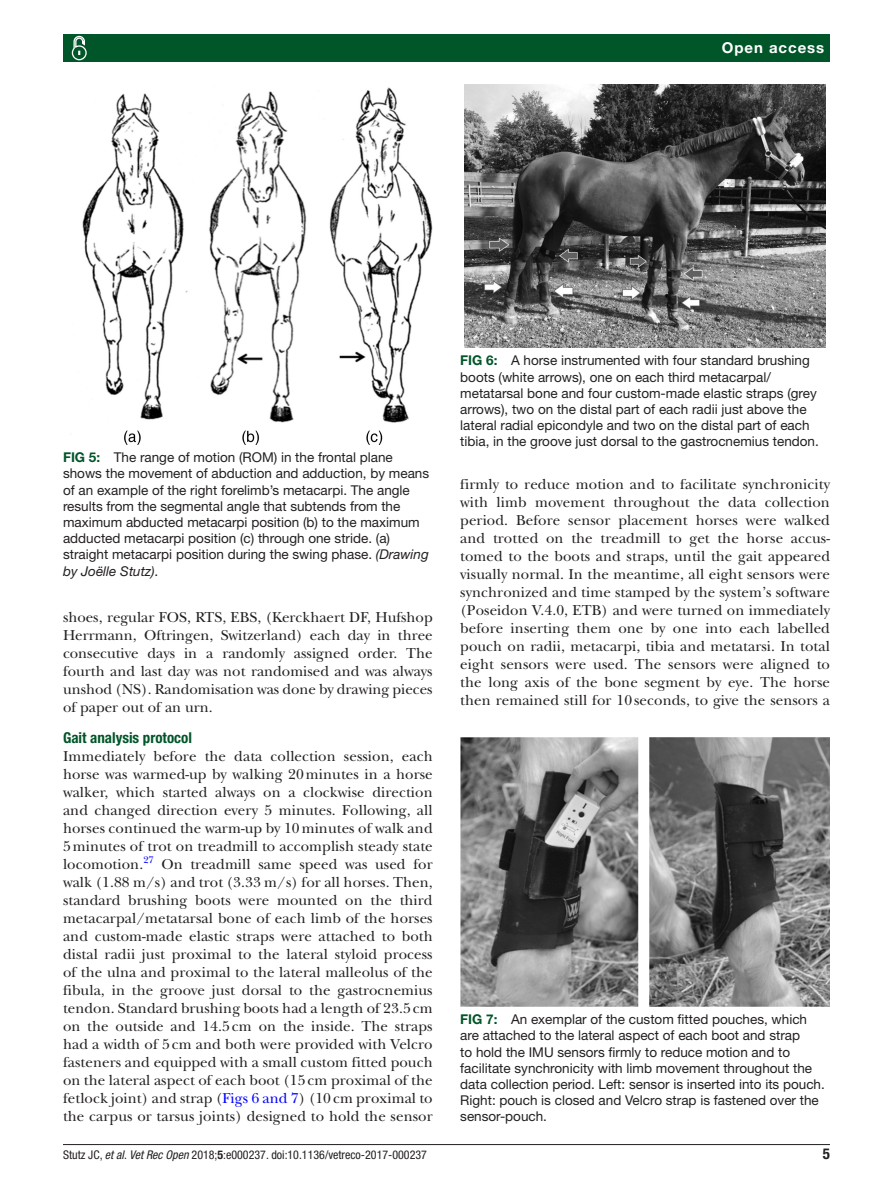
<style>
.page{position:relative;width:893px;height:1191px;background:#fff}
.page>*{position:absolute;margin:0;border:0;box-sizing:border-box;transform-origin:0 0}
.t1{font:15px/18px "New Baskerville";letter-spacing:.005em;color:#231f20;text-align:justify}
.t2{font:700 condensed 15px "Helvetica Neue LT Std";color:#005529}
.t3{font:700 15px "Helvetica Neue LT Std";letter-spacing:.065em;color:#fff}
.t4{font:700 condensed 15px "Helvetica Neue LT Std";color:#231f20}
.t5{font:13.5px/16.2px "Helvetica Neue LT Std";color:#231f20}
.t6{font:condensed 12px "Helvetica Neue LT Std";color:#231f20}
.t7{font:9.9px "New Baskerville";color:#00f}
.s1{font-weight:700;color:#005529}
.s2{font-style:italic}
.s3{color:#00f}
.s4{font-weight:700}
</style>
<div class="page">
<div style="left:63px;top:34px;width:767px;height:27px;background:#005529"></div>
<hr style="left:63px;top:1144px;width:767px;height:1px;background:#231f20">
<svg style="left:71px;top:35px;width:16px;height:26px"></svg>
<img style="left:464px;top:85px;width:362px;height:263px">
<img style="left:460px;top:737px;width:370px;height:269px">
<img style="left:82px;top:87px;width:351px;height:357px">
<p class="t3" style="left:722px;top:39px;width:104px">Open access</p>
<p class="t5" style="left:63px;top:449px;width:368px"><span class="s1">FIG 5:</span> The range of motion (ROM) in the frontal plane shows the movement of abduction and adduction, by means of an example of the right forelimb’s metacarpi. The angle results from the segmental angle that subtends from the maximum abducted metacarpi position (b) to the maximum adducted metacarpi position (c) through one stride. (a) straight metacarpi position during the swing phase. <span class="s2">(Drawing by Joëlle Stutz)</span>.</p>
<p class="t1" style="left:63px;top:608px;width:371px">shoes, regular FOS, RTS, EBS, (Kerckhaert DF, Hufshop Herrmann, Oftringen, Switzerland) each day in three consecutive days in a randomly assigned order. The fourth and last day was not randomised and was always unshod (NS). Randomisation was done by drawing pieces of paper out of an urn.</p>
<p class="t2" style="left:63px;top:729px;width:130px">Gait analysis protocol</p>
<p class="t1" style="left:63px;top:747px;width:371px">Immediately before the data collection session, each horse was warmed-up by walking 20minutes in a horse walker, which started always on a clockwise direction and changed direction every 5 minutes. Following, all horses continued the warm-up by 10minutes of walk and 5minutes of trot on treadmill to accomplish steady state locomotion.</p>
<p class="t7" style="left:143px;top:853px;width:12px">27</p>
<p class="t1" style="left:63px;top:855px;width:371px;text-indent:98px">On treadmill same speed was used for walk (1.88 m/s) and trot (3.33 m/s) for all horses. Then, standard brushing boots were mounted on the third metacarpal/metatarsal bone of each limb of the horses and custom-made elastic straps were attached to both distal radii just proximal to the lateral styloid process of the ulna and proximal to the lateral malleolus of the fibula, in the groove just dorsal to the gastrocnemius tendon. Standard brushing boots had a length of 23.5 cm on the outside and 14.5 cm on the inside. The straps had a width of 5 cm and both were provided with Velcro fasteners and equipped with a small custom fitted pouch on the lateral aspect of each boot (15 cm proximal of the fetlock joint) and strap (<span class="s3">Figs 6 and 7</span>) (10 cm proximal to the carpus or tarsus joints) designed to hold the sensor</p>
<p class="t5" style="left:460px;top:352px;width:360px"><span class="s1">FIG 6:</span> A horse instrumented with four standard brushing boots (white arrows), one on each third metacarpal/ metatarsal bone and four custom-made elastic straps (grey arrows), two on the distal part of each radii just above the lateral radial epicondyle and two on the distal part of each tibia, in the groove just dorsal to the gastrocnemius tendon.</p>
<p class="t1" style="left:460px;top:475px;width:371px">firmly to reduce motion and to facilitate synchronicity with limb movement throughout the data collection period. Before sensor placement horses were walked and trotted on the treadmill to get the horse accus&shy;tomed to the boots and straps, until the gait appeared visually normal. In the meantime, all eight sensors were synchronized and time stamped by the system’s software (Poseidon V.4.0, ETB) and were turned on immediately before inserting them one by one into each labelled pouch on radii, metacarpi, tibia and metatarsi. In total eight sensors were used. The sensors were aligned to the long axis of the bone segment by eye. The horse then remained still for 10 seconds, to give the sensors a</p>
<p class="t5" style="left:460px;top:1011px;width:366px"><span class="s1">FIG 7:</span> An exemplar of the custom fitted pouches, which are attached to the lateral aspect of each boot and strap<br>to hold the IMU sensors firmly to reduce motion and to facilitate synchronicity with limb movement throughout the data collection period. Left: sensor is inserted into its pouch.<br>Right: pouch is closed and Velcro strap is fastened over the sensor-pouch.</p>
<p class="t6" style="left:63px;top:1148px;width:365px">Stutz JC, <span class="s2">et al</span>. <span class="s2">Vet Rec Open</span> 2018;<span class="s4">5</span>:e000237. doi:10.1136/vetreco-2017-000237</p>
<p class="t4" style="left:823px;top:1144px;width:9px">5</p>
</div>
